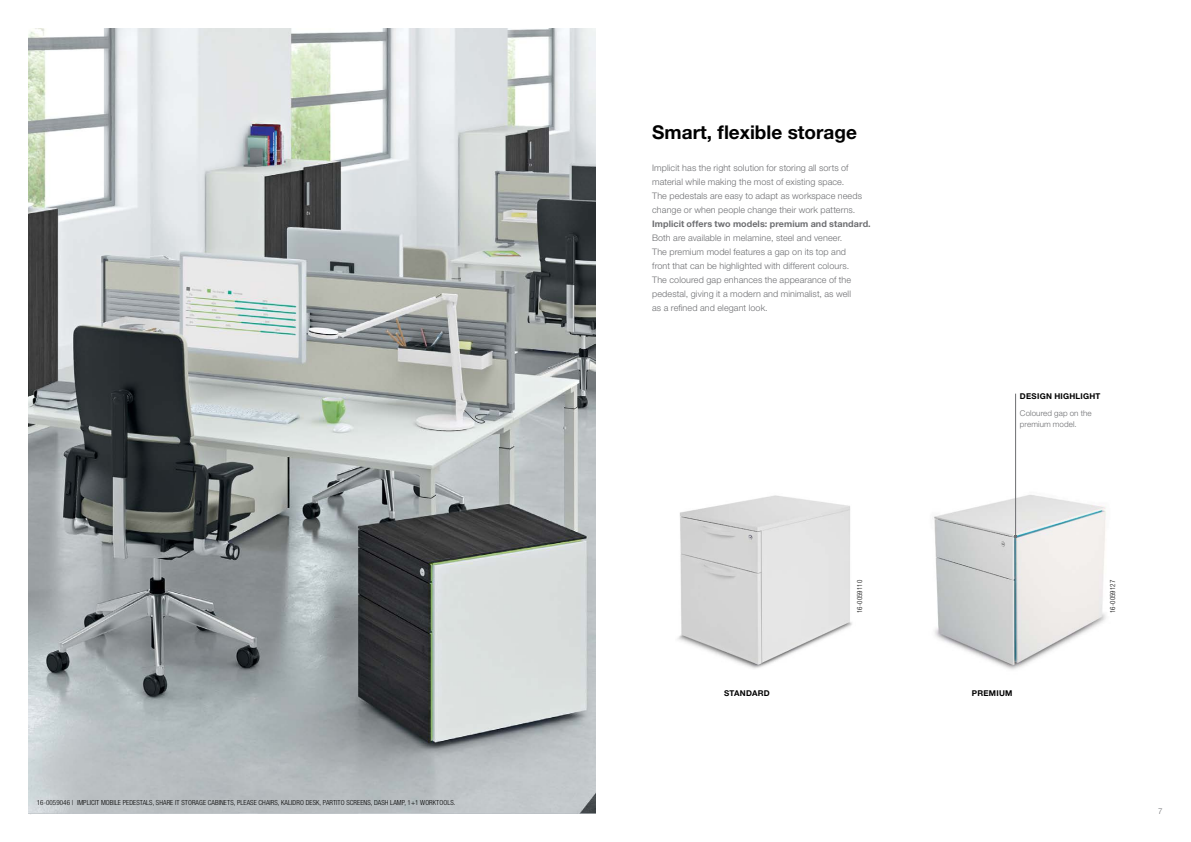
<style>
.page{position:relative;width:1191px;height:842px;background:#fff}
.page>*{position:absolute;margin:0;border:0;box-sizing:border-box;transform-origin:0 0}
.t1{font:700 19px "Helvetica Neue LT Pro";color:#000}
.t2{font:300 9px/14px "Helvetica Neue LT Pro";letter-spacing:.01em;color:#6d6e71}
.t3{font:700 9px "Helvetica Neue LT Pro";letter-spacing:.01em;color:#6d6e71}
.t4{font:300 8px/11px "Helvetica Neue LT Pro";letter-spacing:.01em;color:#6d6e71}
.t5{font:700 8px "Helvetica Neue LT Pro";letter-spacing:.03em;color:#000}
.t6{font:300 condensed 7px "Helvetica Neue LT Pro";letter-spacing:.01em;color:#000}
</style>
<div class="page">
<img style="left:28px;top:28px;width:567px;height:786px">
<img style="left:677px;top:495px;width:175px;height:174px">
<img style="left:934px;top:483px;width:172px;height:187px">
<hr style="left:1015px;top:394px;width:1px;height:143px;background:#6d6e71">
<p class="t6" style="left:37px;top:799px;width:420px">16-0059046 | IMPLICIT MOBILE PEDESTALS, SHARE IT STORAGE CABINETS, PLEASE CHAIRS, KALIDRO DESK, PARTITO SCREENS, DASH LAMP, 1+1 WORKTOOLS.</p>
<h1 class="t1" style="left:652px;top:120px;width:206px">Smart, flexible storage</h1>
<p class="t2" style="left:652px;top:161px;width:211px">Implicit has the right solution for storing all sorts of material while making the most of existing space.<br>The pedestals are easy to adapt as workspace needs change or when people change their work patterns.</p>
<p class="t3" style="left:652px;top:218px;width:220px">Implicit offers two models: premium and standard.</p>
<p class="t2" style="left:652px;top:231px;width:200px">Both are available in melamine, steel and veneer.<br>The premium model features a gap on its top and front that can be highlighted with different colours.<br>The coloured gap enhances the appearance of the pedestal, giving it a modern and minimalist, as well as a refined and elegant look.</p>
<p class="t5" style="left:1020px;top:391px;width:82px">DESIGN HIGHLIGHT</p>
<p class="t4" style="left:1020px;top:408px;width:73px">Coloured gap on the premium model.</p>
<p class="t6" style="left:855px;top:613px;width:35px;rotate:-90deg">16-0059110</p>
<p class="t6" style="left:1108px;top:613px;width:35px;rotate:-90deg">16-0059127</p>
<p class="t5" style="left:724px;top:688px;width:47px">STANDARD</p>
<p class="t5" style="left:972px;top:688px;width:42px">PREMIUM</p>
<p class="t4" style="left:1158px;top:805px;width:6px">7</p>
</div>
